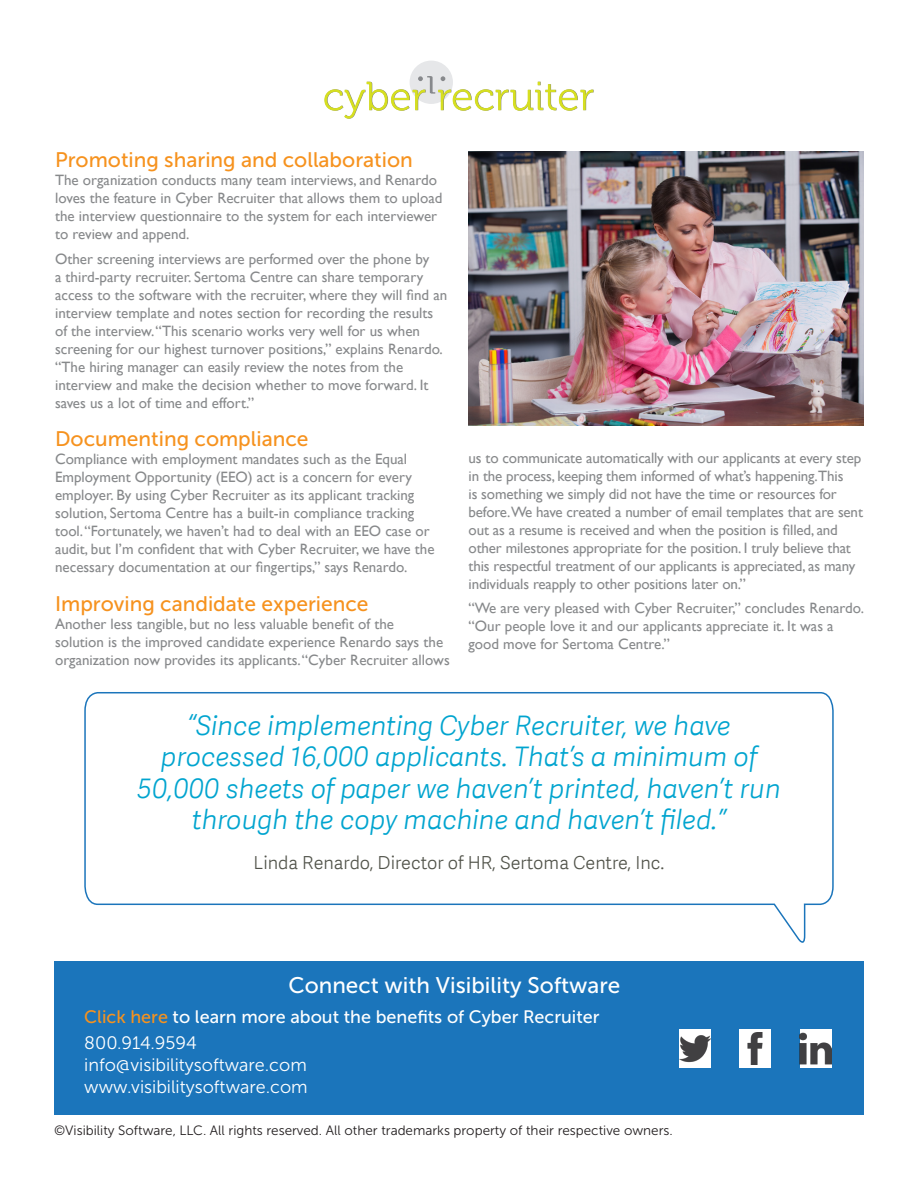
<style>
.page{position:relative;width:918px;height:1188px;background:#fff}
.page>*{position:absolute;margin:0;border:0;box-sizing:border-box;transform-origin:0 0}
.t1{font:italic 27px/31.5px "Adelle Sans SAGE Lt";color:#00a4cf;text-align:center}
.t2{font:22.5px "Museo Sans 500";color:#fff}
.Subhead{font:21px "Museo Sans 500";color:#f6921e}
.t3{font:18px/26.1px "Museo Sans 500";color:#fff}
.t4{font:18px "Museo Sans 300";color:#fff}
.Body_copy{font:18px "Adelle Sans SAGE Lt";color:#51534a}
.Body_Copy{font:15px/18px "Gill Sans";color:#87898b}
.t5{font:13.5px "Museo Sans 300";color:#231f20}
.s1{color:#f6921e}
.s2{font-family:"Museo Sans 300"}
</style>
<div class="page">
<svg style="left:84px;top:692px;width:750px;height:251px"></svg>
<svg style="left:324px;top:61px;width:270px;height:58px"></svg>
<div style="left:54px;top:961px;width:810px;height:154px;background:#1b75bb"></div>
<div style="left:679px;top:1029px;width:31px;height:39px;background:#fff"></div>
<img style="left:679px;top:1035px;width:31px;height:28px">
<div style="left:739px;top:1029px;width:32px;height:39px;background:#fff"></div>
<img style="left:747px;top:1033px;width:16px;height:31px">
<div style="left:800px;top:1029px;width:31px;height:39px;background:#fff"></div>
<img style="left:800px;top:1033px;width:31px;height:31px">
<img style="left:469px;top:151px;width:395px;height:274px">
<p class="Subhead" style="left:55px;top:148px;width:359px">Promoting sharing and collaboration</p>
<p class="Body_Copy" style="left:55px;top:171px;width:389px">The organization conducts many team interviews, and Renardo loves the feature in Cyber Recruiter that allows them to upload the interview questionnaire to the system for each interviewer to review and append.</p>
<p class="Body_Copy" style="left:55px;top:250px;width:394px">Other screening interviews are performed over the phone by<br>a third-party recruiter. Sertoma Centre can share temporary access to the software with the recruiter, where they will find an interview template and notes section for recording the results of the interview. “This scenario works very well for us when screening for our highest turnover positions,” explains Renardo. “The hiring manager can easily review the notes from the interview and make the decision whether to move forward. It saves us a lot of time and effort.”</p>
<p class="Subhead" style="left:55px;top:428px;width:255px">Documenting compliance</p>
<p class="Body_Copy" style="left:55px;top:451px;width:381px">Compliance with employment mandates such as the Equal Employment Opportunity (EEO) act is a concern for every employer. By using Cyber Recruiter as its applicant tracking solution, Sertoma Centre has a built-in compliance tracking tool. “Fortunately, we haven’t had to deal with an EEO case or audit, but I’m confident that with Cyber Recruiter, we have the necessary documentation at our fingertips,” says Renardo.</p>
<p class="Subhead" style="left:55px;top:592px;width:315px">Improving candidate experience</p>
<p class="Body_Copy" style="left:55px;top:615px;width:396px">Another less tangible, but no less valuable benefit of the<br>solution is the improved candidate experience Renardo says the organization now provides its applicants. “Cyber Recruiter allows</p>
<p class="Body_Copy" style="left:469px;top:449px;width:396px">us to communicate automatically with our applicants at every step in the process, keeping them informed of what’s happening.This<br>is something we simply did not have the time or resources for before.We have created a number of email templates that are sent out as a resume is received and when the position is filled, and other milestones appropriate for the position. I truly believe that this respectful treatment of our applicants is appreciated, as many individuals reapply to other positions later on.”</p>
<p class="Body_Copy" style="left:469px;top:600px;width:397px">“We are very pleased with Cyber Recruiter,” concludes Renardo. “Our people love it and our applicants appreciate it. It was a good move for Sertoma Centre.”</p>
<p class="t1" style="left:137px;top:708px;width:645px">“Since implementing Cyber Recruiter, we have processed 16,000 applicants. That’s a minimum of 50,000 sheets of paper we haven’t printed, haven’t run through the copy machine and haven’t filed.”</p>
<p class="Body_copy" style="left:254px;top:850px;width:412px">Linda Renardo, Director of HR, Sertoma Centre, Inc.</p>
<p class="t2" style="left:289px;top:973px;width:333px">Connect with Visibility Software</p>
<p class="t3" style="left:84px;top:1004px;width:517px"><span class="s1">Click here</span> to learn more about the benefits of Cyber Recruiter<br><span class="s2">800.914.9594</span></p>
<p class="t4" style="left:84px;top:1055px;width:224px">info@visibilitysoftware.com</p>
<p class="t4" style="left:84px;top:1077px;width:225px">www.visibilitysoftware.com</p>
<p class="t5" style="left:54px;top:1123px;width:620px">©Visibility Software, LLC. All rights reserved. All other trademarks property of their respective owners.</p>
</div>
